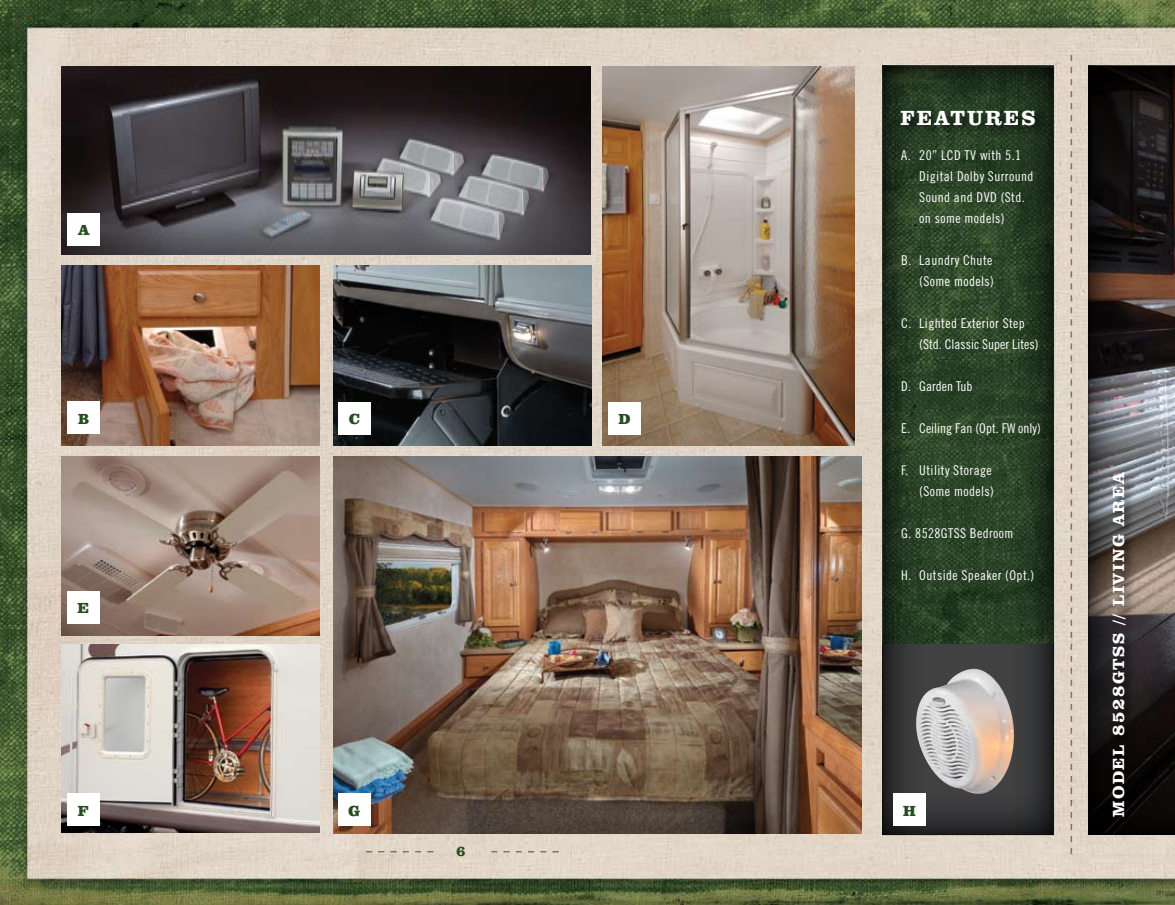
<style>
.page{position:relative;width:1175px;height:905px;background:#fff}
.page>*{position:absolute;margin:0;border:0;box-sizing:border-box;transform-origin:0 0}
.t1{font:700 21px "Clarendon BT";color:#fff}
.t2{font:700 16.5px "Clarendon BT";letter-spacing:.09em;color:#fff}
.t3{font:900 15px "Clarendon BT";color:#264d20}
.t4{font:13.5px/21px "Trade Gothic Cond Eighteen";letter-spacing:.03em;color:#fff}
.t5{font:13.5px "Trade Gothic Cond Eighteen";color:#fff}
.s1{font-size:18px}
</style>
<div class="page">
<img style="left:0;top:0;width:1175px;height:904px">
<div style="left:882px;top:644px;width:172px;height:191px;background:#414142"></div>
<img style="left:926px;top:668px;width:83px;height:122px">
<img style="left:603px;top:66px;width:252px;height:380px">
<img style="left:1132px;top:237px;width:42px;height:328px">
<img style="left:333px;top:457px;width:528px;height:376px">
<img style="left:61px;top:266px;width:259px;height:180px">
<img style="left:333px;top:266px;width:258px;height:180px">
<img style="left:61px;top:644px;width:259px;height:188px">
<img style="left:61px;top:457px;width:259px;height:178px">
<svg style="left:1132px;top:110px;width:42px;height:127px;background:#1e1a1a"></svg>
<svg style="left:1088px;top:110px;width:44px;height:455px;background:#2f2b2c"></svg>
<svg style="left:1088px;top:66px;width:86px;height:44px;background:#0d0909"></svg>
<svg style="left:1070px;top:55px;width:2px;height:799px;background:#c1b3a5"></svg>
<svg style="left:1009px;top:110px;width:44px;height:724px;background:#273625"></svg>
<svg style="left:882px;top:110px;width:44px;height:680px;background:#2a3a28"></svg>
<svg style="left:882px;top:790px;width:170px;height:44px"></svg>
<svg style="left:882px;top:66px;width:171px;height:44px;background:#1e2f1c"></svg>
<svg style="left:366px;top:850px;width:67px;height:2px"></svg>
<svg style="left:491px;top:850px;width:67px;height:2px"></svg>
<svg style="left:1174px;top:110px;width:1px;height:127px"></svg>
<hr style="left:1174px;top:790px;width:1px;height:44px;background:#0d0908">
<svg style="left:1174px;top:66px;width:1px;height:44px"></svg>
<svg style="left:1088px;top:565px;width:86px;height:269px;background:#2d2726"></svg>
<img style="left:61px;top:66px;width:529px;height:188px">
<div style="left:898px;top:106px;width:151px;height:34px;background:#000;opacity:.75"></div>
<div style="left:1108px;top:469px;width:30px;height:361px;background:#000;opacity:.75"></div>
<div style="left:68px;top:402px;width:32px;height:32px;background:#fff"></div>
<div style="left:67px;top:591px;width:32px;height:32px;background:#fff"></div>
<div style="left:338px;top:402px;width:32px;height:32px;background:#fff"></div>
<div style="left:608px;top:402px;width:32px;height:32px;background:#fff"></div>
<div style="left:338px;top:793px;width:32px;height:33px;background:#fff"></div>
<div style="left:67px;top:793px;width:32px;height:33px;background:#fff"></div>
<div style="left:68px;top:213px;width:32px;height:32px;background:#fff"></div>
<div style="left:893px;top:793px;width:32px;height:33px;background:#fff"></div>
<svg style="left:457px;top:846px;width:8px;height:10px"></svg>
<p class="t3" style="left:78px;top:221px;width:12px">A</p>
<p class="t3" style="left:78px;top:409px;width:13px">B</p>
<p class="t3" style="left:78px;top:599px;width:13px">E</p>
<p class="t3" style="left:349px;top:409px;width:13px">C</p>
<p class="t3" style="left:618px;top:409px;width:14px">D</p>
<p class="t3" style="left:78px;top:801px;width:12px">F</p>
<p class="t3" style="left:348px;top:801px;width:14px">G</p>
<h1 class="t1" style="left:900px;top:104px;width:103px">FEATURES</h1>
<p class="t4" style="left:919px;top:144px;width:116px;text-indent:-18px">A. 20” LCD TV with 5.1<br>Digital Dolby Surround<br>Sound and DVD (Std. on some models)</p>
<p class="t4" style="left:901px;top:249px;width:94px;text-align:right">B. Laundry Chute (Some models)</p>
<p class="t4" style="left:919px;top:312px;width:121px;text-indent:-18px">C. Lighted Exterior Step (Std. Classic Super Lites)</p>
<p class="t5" style="left:901px;top:378px;width:73px">D. Garden Tub</p>
<p class="t5" style="left:901px;top:420px;width:141px">E. Ceiling Fan (Opt. FW only)</p>
<p class="t4" style="left:901px;top:459px;width:94px;text-align:right">F. Utility Storage (Some models)</p>
<p class="t4" style="left:901px;top:522px;width:114px">G. 8528GTSS Bedroom</p>
<p class="t4" style="left:901px;top:564px;width:134px">H. Outside Speaker (Opt.)</p>
<p class="t3" style="left:903px;top:801px;width:14px">H</p>
<p class="t2" style="left:1108px;top:817px;width:346px;rotate:-90deg">MODEL <span class="s1">8528</span>gtss // LIVING AREA</p>
</div>
